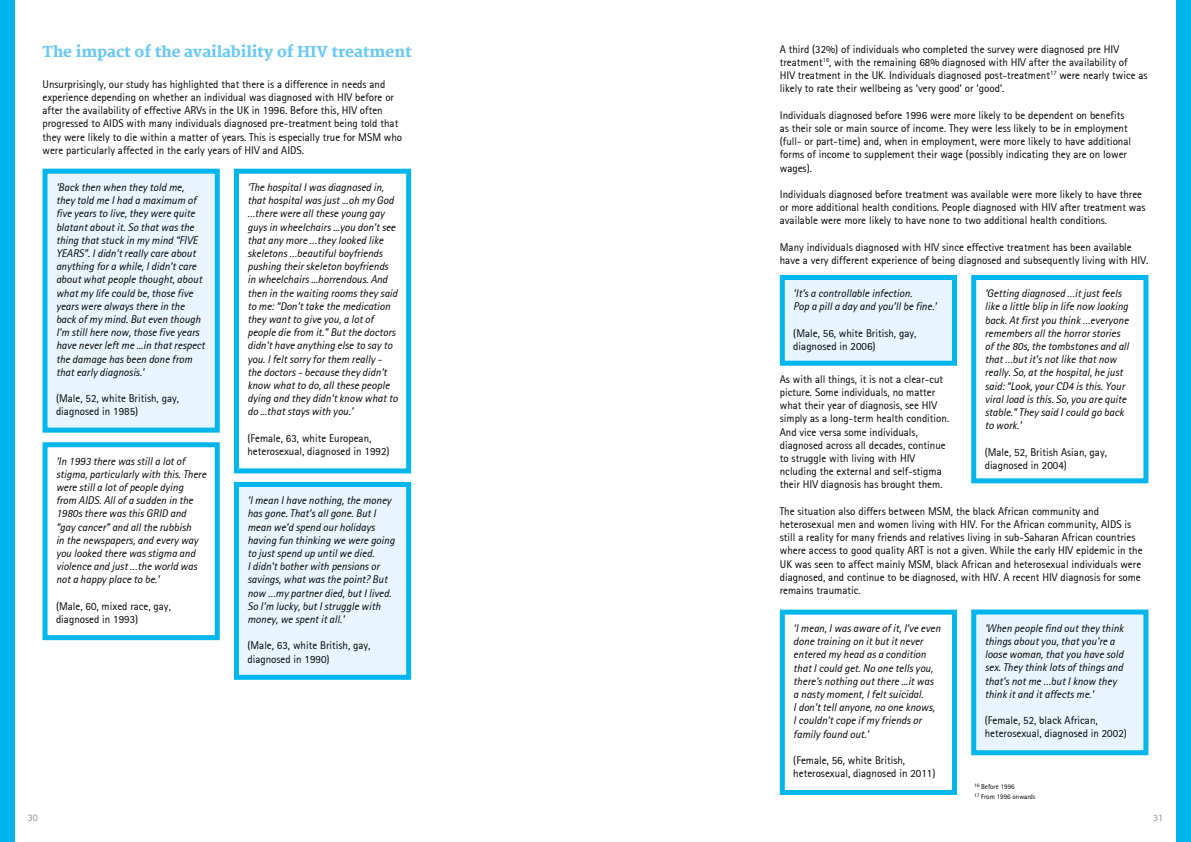
<style>
.page{position:relative;width:1191px;height:842px;background:#fff}
.page>*{position:absolute;margin:0;border:0;box-sizing:border-box;transform-origin:0 0}
.t1{font:900 15px "Merriweather";color:#6cc9f3}
.t2{font:11px/13.2px "Rotis Sans Serif";color:#000}
.t3{font:italic 11px/13.2px "Rotis Sans Serif";color:#000}
.t4{font:10px "Rotis Sans Serif";color:#958b87}
.t5{font:7px/10.8px "Rotis Sans Serif";color:#000}
</style>
<div class="page">
<div style="left:1176px;top:0;width:15px;height:842px;background:#00b6ed"></div>
<div style="left:0;top:0;width:14px;height:842px;background:#00b6ed"></div>
<div style="left:43px;top:169px;width:177px;height:264px;background:#e8f5fe;border:5px solid #00b6ed"></div>
<div style="left:780px;top:275px;width:177px;height:91px;background:#e8f5fe;border:5px solid #00b6ed"></div>
<div style="left:43px;top:442px;width:177px;height:198px;border:5px solid #00b6ed"></div>
<div style="left:780px;top:610px;width:177px;height:185px;border:5px solid #00b6ed"></div>
<div style="left:234px;top:169px;width:177px;height:304px;border:5px solid #00b6ed"></div>
<div style="left:971px;top:275px;width:177px;height:208px;border:5px solid #00b6ed"></div>
<div style="left:234px;top:482px;width:177px;height:198px;background:#e8f5fe;border:5px solid #00b6ed"></div>
<div style="left:971px;top:609px;width:177px;height:146px;background:#e8f5fe;border:5px solid #00b6ed"></div>
<h1 class="t1" style="left:43px;top:42px;width:371px">The impact of the availability of HIV treatment</h1>
<p class="t2" style="left:43px;top:77px;width:361px">Unsurprisingly, our study has highlighted that there is a difference in needs and experience depending on whether an individual was diagnosed with HIV before or after the availability of effective ARVs in the UK in 1996. Before this, HIV often progressed to AIDS with many individuals diagnosed pre-treatment being told that they were likely to die within a matter of years. This is especially true for MSM who were particularly affected in the early years of HIV and AIDS.</p>
<p class="t3" style="left:56px;top:181px;width:150px">‘Back then when they told me, they told me I had a maximum of five years to live, they were quite blatant about it. So that was the thing that stuck in my mind “FIVE<br>YEARS”. I didn’t really care about anything for a while, I didn’t care about what people thought, about what my life could be, those five years were always there in the back of my mind. But even though<br>I’m still here now, those five years have never left me ...in that respect the damage has been done from that early diagnosis.’</p>
<p class="t2" style="left:56px;top:392px;width:125px">(Male, 52, white British, gay, diagnosed in 1985)</p>
<p class="t3" style="left:56px;top:454px;width:152px">‘In 1993 there was still a lot of stigma, particularly with this. There were still a lot of people dying from AIDS. All of a sudden in the<br>1980s there was this GRID and “gay cancer” and all the rubbish<br>in the newspapers, and every way you looked there was stigma and violence and just …the world was not a happy place to be.’</p>
<p class="t2" style="left:56px;top:599px;width:116px">(Male, 60, mixed race, gay, diagnosed in 1993)</p>
<p class="t3" style="left:247px;top:181px;width:152px">‘The hospital I was diagnosed in, that hospital was just ...oh my God …there were all these young gay guys in wheelchairs ...you don’t see that any more …they looked like skeletons …beautiful boyfriends pushing their skeleton boyfriends in wheelchairs ...horrendous. And then in the waiting rooms they said to me: “Don’t take the medication they want to give you, a lot of people die from it.” But the doctors didn’t have anything else to say to you. I felt sorry for them really - the doctors - because they didn’t know what to do, all these people dying and they didn’t know what to do ...that stays with you.’</p>
<p class="t2" style="left:247px;top:431px;width:144px">(Female, 63, white European, heterosexual, diagnosed in 1992)</p>
<p class="t3" style="left:247px;top:494px;width:149px">‘I mean I have nothing, the money has gone. That’s all gone. But I mean we’d spend our holidays having fun thinking we were going to just spend up until we died.<br>I didn’t bother with pensions or savings, what was the point? But now …my partner died, but I lived.<br>So I’m lucky, but I struggle with money, we spent it all.’</p>
<p class="t2" style="left:247px;top:639px;width:125px">(Male, 63, white British, gay, diagnosed in 1990)</p>
<p class="t2" style="left:780px;top:42px;width:369px">A third (32%) of individuals who completed the survey were diagnosed pre HIV treatment<sup>16</sup>, with the remaining 68% diagnosed with HIV after the availability of<br>HIV treatment in the UK. Individuals diagnosed post-treatment<sup>17</sup> were nearly twice as likely to rate their wellbeing as ‘very good’ or ‘good’.</p>
<p class="t2" style="left:780px;top:108px;width:353px">Individuals diagnosed before 1996 were more likely to be dependent on benefits as their sole or main source of income. They were less likely to be in employment (full- or part-time) and, when in employment, were more likely to have additional forms of income to supplement their wage (possibly indicating they are on lower wages).</p>
<p class="t2" style="left:780px;top:188px;width:367px">Individuals diagnosed before treatment was available were more likely to have three or more additional health conditions. People diagnosed with HIV after treatment was available were more likely to have none to two additional health conditions.</p>
<p class="t2" style="left:780px;top:240px;width:370px">Many individuals diagnosed with HIV since effective treatment has been available have a very different experience of being diagnosed and subsequently living with HIV.</p>
<p class="t3" style="left:793px;top:287px;width:145px">‘It’s a controllable infection.<br>Pop a pill a day and you’ll be fine.’</p>
<p class="t2" style="left:793px;top:326px;width:125px">(Male, 56, white British, gay, diagnosed in 2006)</p>
<p class="t3" style="left:984px;top:287px;width:146px">‘Getting diagnosed …it just feels like a little blip in life now looking back. At first you think …everyone remembers all the horror stories of the 80s, the tombstones and all that …but it’s not like that now really. So, at the hospital, he just said: “Look, your CD4 is this. Your viral load is this. So, you are quite stable.” They said I could go back to work.’</p>
<p class="t2" style="left:984px;top:445px;width:124px">(Male, 52, British Asian, gay, diagnosed in 2004)</p>
<p class="t2" style="left:780px;top:372px;width:171px">As with all things, it is not a clear-cut picture. Some individuals, no matter what their year of diagnosis, see HIV simply as a long-term health condition.<br>And vice versa some individuals, diagnosed across all decades, continue to struggle with living with HIV ncluding the external and self-stigma their HIV diagnosis has brought them.</p>
<p class="t2" style="left:780px;top:504px;width:364px">The situation also differs between MSM, the black African community and heterosexual men and women living with HIV. For the African community, AIDS is still a reality for many friends and relatives living in sub-Saharan African countries where access to good quality ART is not a given. While the early HIV epidemic in the UK was seen to affect mainly MSM, black African and heterosexual individuals were diagnosed, and continue to be diagnosed, with HIV. A recent HIV diagnosis for some remains traumatic.</p>
<p class="t3" style="left:793px;top:622px;width:149px">‘I mean, I was aware of it, I’ve even done training on it but it never entered my head as a condition that I could get. No one tells you, there’s nothing out there ...it was a nasty moment, I felt suicidal.<br>I don’t tell anyone, no one knows,<br>I couldn’t cope if my friends or family found out.’</p>
<p class="t2" style="left:793px;top:753px;width:144px">(Female, 56, white British, heterosexual, diagnosed in 2011)</p>
<p class="t3" style="left:984px;top:622px;width:140px">‘When people find out they think things about you, that you’re a loose woman, that you have sold sex. They think lots of things and that’s not me …but I know they think it and it affects me.’</p>
<p class="t2" style="left:984px;top:714px;width:144px">(Female, 52, black African, heterosexual, diagnosed in 2002)</p>
<p class="t5" style="left:974px;top:781px;width:63px"><sup>16</sup> Before 1996<br><sup>17</sup> From 1996 onwards</p>
<p class="t4" style="left:28px;top:811px;width:11px">30</p>
<p class="t4" style="left:1153px;top:811px;width:11px">31</p>
</div>
